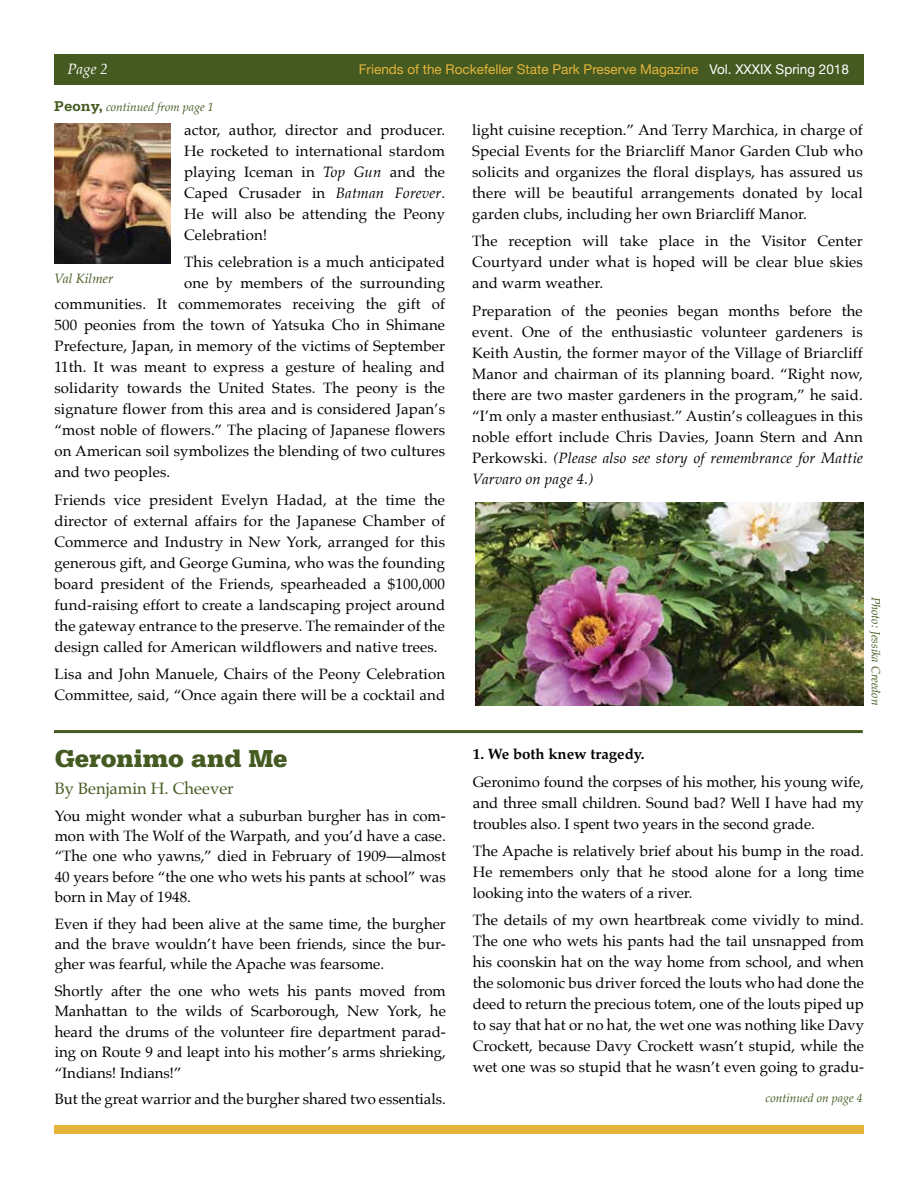
<style>
.page{position:relative;width:918px;height:1188px;background:#fff}
.page>*{position:absolute;margin:0;border:0;box-sizing:border-box;transform-origin:0 0}
.t1{font:900 25.8px "Serifa";color:#455a21}
.t2{font:16.5px "Palatino";color:#455a21}
.t3{font:15px/21px "Palatino";letter-spacing:.01em;color:#000;text-align:justify}
.t4{font:700 15px "Palatino";color:#000}
.t5{font:italic 15px "Palatino";color:#fff}
.t6{font:13.5px "Helvetica Neue";color:#e5b53b}
.t7{font:italic 13.5px "Palatino";color:#455a21}
.t8{font:italic 12px "Palatino";color:#455a21}
.s1{color:#fff}
.s2{font-family:"Serifa";font-weight:700;font-style:normal;font-size:15px}
.s3{font-style:italic}
</style>
<div class="page">
<div style="left:54px;top:54px;width:810px;height:30px;background:#455a21"></div>
<div style="left:54px;top:1125px;width:810px;height:9px;background:#e5b53b"></div>
<img style="left:54px;top:124px;width:117px;height:140px">
<img style="left:476px;top:503px;width:388px;height:202px">
<hr style="left:54px;top:730px;width:809px;height:3px;background:#455a21">
<p class="t5" style="left:68px;top:56px;width:42px">Page 2</p>
<p class="t6" style="left:359px;top:61px;width:492px">Friends of the Rockefeller State Park Preserve Magazine <span class="s1">Vol. XXXIX Spring 2018</span></p>
<p class="t8" style="left:54px;top:97px;width:161px"><span class="s2">Peony,</span> continued from page 1</p>
<p class="t3" style="left:184px;top:119px;width:263px">actor, author, director and producer.<br>He rocketed to international stardom playing Iceman in <span class="s3">Top Gun</span> and the Caped Crusader in <span class="s3">Batman Forever</span>.<br>He will also be attending the Peony Celebration!</p>
<p class="t3" style="left:184px;top:251px;width:262px">This celebration is a much anticipated</p>
<p class="t3" style="left:184px;top:272px;width:262px">one by members of the surrounding</p>
<p class="t3" style="left:54px;top:293px;width:392px">communities. It commemorates receiving the gift of</p>
<p class="t3" style="left:54px;top:314px;width:392px">500 peonies from the town of Yatsuka Cho in Shimane</p>
<p class="t3" style="left:54px;top:335px;width:392px">Prefecture, Japan, in memory of the victims of September</p>
<p class="t3" style="left:54px;top:356px;width:392px">11th. It was meant to express a gesture of healing and</p>
<p class="t3" style="left:54px;top:377px;width:392px">solidarity towards the United States. The peony is the</p>
<p class="t3" style="left:54px;top:398px;width:392px">signature flower from this area and is considered Japan’s</p>
<p class="t3" style="left:54px;top:419px;width:392px">“most noble of flowers.” The placing of Japanese flowers</p>
<p class="t3" style="left:54px;top:440px;width:392px">on American soil symbolizes the blending of two cultures</p>
<p class="t3" style="left:54px;top:461px;width:117px">and two peoples.</p>
<p class="t3" style="left:54px;top:489px;width:392px">Friends vice president Evelyn Hadad, at the time the director of external affairs for the Japanese Chamber of Commerce and Industry in New York, arranged for this generous gift, and George Gumina, who was the founding board president of the Friends, spearheaded a $100,000 fund-raising effort to create a landscaping project around the gateway entrance to the preserve. The remainder of the design called for American wildflowers and native trees.</p>
<p class="t3" style="left:54px;top:663px;width:392px">Lisa and John Manuele, Chairs of the Peony Celebration<br>Committee, said, “Once again there will be a cocktail and</p>
<p class="t3" style="left:472px;top:119px;width:392px">light cuisine reception.” And Terry Marchica, in charge of Special Events for the Briarcliff Manor Garden Club who solicits and organizes the floral displays, has assured us there will be beautiful arrangements donated by local garden clubs, including her own Briarcliff Manor.</p>
<p class="t3" style="left:472px;top:230px;width:392px">The reception will take place in the Visitor Center Courtyard under what is hoped will be clear blue skies and warm weather.</p>
<p class="t3" style="left:472px;top:300px;width:392px">Preparation of the peonies began months before the event. One of the enthusiastic volunteer gardeners is Keith Austin, the former mayor of the Village of Briarcliff Manor and chairman of its planning board. “Right now, there are two master gardeners in the program,” he said. “I’m only a master enthusiast.” Austin’s colleagues in this noble effort include Chris Davies, Joann Stern and Ann Perkowski. <span class="s3">(Please also see story of remembrance for Mattie Varvaro on page 4.)</span></p>
<p class="t7" style="left:54px;top:267px;width:61px">Val Kilmer</p>
<p class="t8" style="left:886px;top:597px;width:110px;rotate:90deg">Photo: Jessika Creedon</p>
<h1 class="t1" style="left:55px;top:744px;width:234px">Geronimo and Me</h1>
<p class="t2" style="left:55px;top:775px;width:181px">By Benjamin H. Cheever</p>
<p class="t3" style="left:55px;top:805px;width:393px;line-height:20.4px">You might wonder what a suburban burgher has in com&shy;mon with The Wolf of the Warpath, and you’d have a case. “The one who yawns,” died in February of 1909—almost 40 years before “the one who wets his pants at school” was born in May of 1948.</p>
<p class="t3" style="left:55px;top:913px;width:393px;line-height:20.4px">Even if they had been alive at the same time, the burgher and the brave wouldn’t have been friends, since the bur&shy;gher was fearful, while the Apache was fearsome.</p>
<p class="t3" style="left:55px;top:981px;width:393px;line-height:20.4px">Shortly after the one who wets his pants moved from Manhattan to the wilds of Scarborough, New York, he heard the drums of the volunteer fire department parad&shy;ing on Route 9 and leapt into his mother’s arms shrieking, “Indians! Indians!”</p>
<p class="t3" style="left:55px;top:1088px;width:393px">But the great warrior and the burgher shared two essentials.</p>
<p class="t4" style="left:473px;top:741px;width:173px">1. We both knew tragedy.</p>
<p class="t3" style="left:473px;top:771px;width:393px">Geronimo found the corpses of his mother, his young wife, and three small children. Sound bad? Well I have had my troubles also. I spent two years in the second grade.</p>
<p class="t3" style="left:473px;top:840px;width:393px">The Apache is relatively brief about his bump in the road.<br>He remembers only that he stood alone for a long time looking into the waters of a river.</p>
<p class="t3" style="left:473px;top:909px;width:393px">The details of my own heartbreak come vividly to mind.<br>The one who wets his pants had the tail unsnapped from his coonskin hat on the way home from school, and when the solomonic bus driver forced the louts who had done the deed to return the precious totem, one of the louts piped up to say that hat or no hat, the wet one was nothing like Davy Crockett, because Davy Crockett wasn’t stupid, while the wet one was so stupid that he wasn’t even going to gradu-</p>
<p class="t8" style="left:766px;top:1088px;width:99px">continued on page 4</p>
</div>
